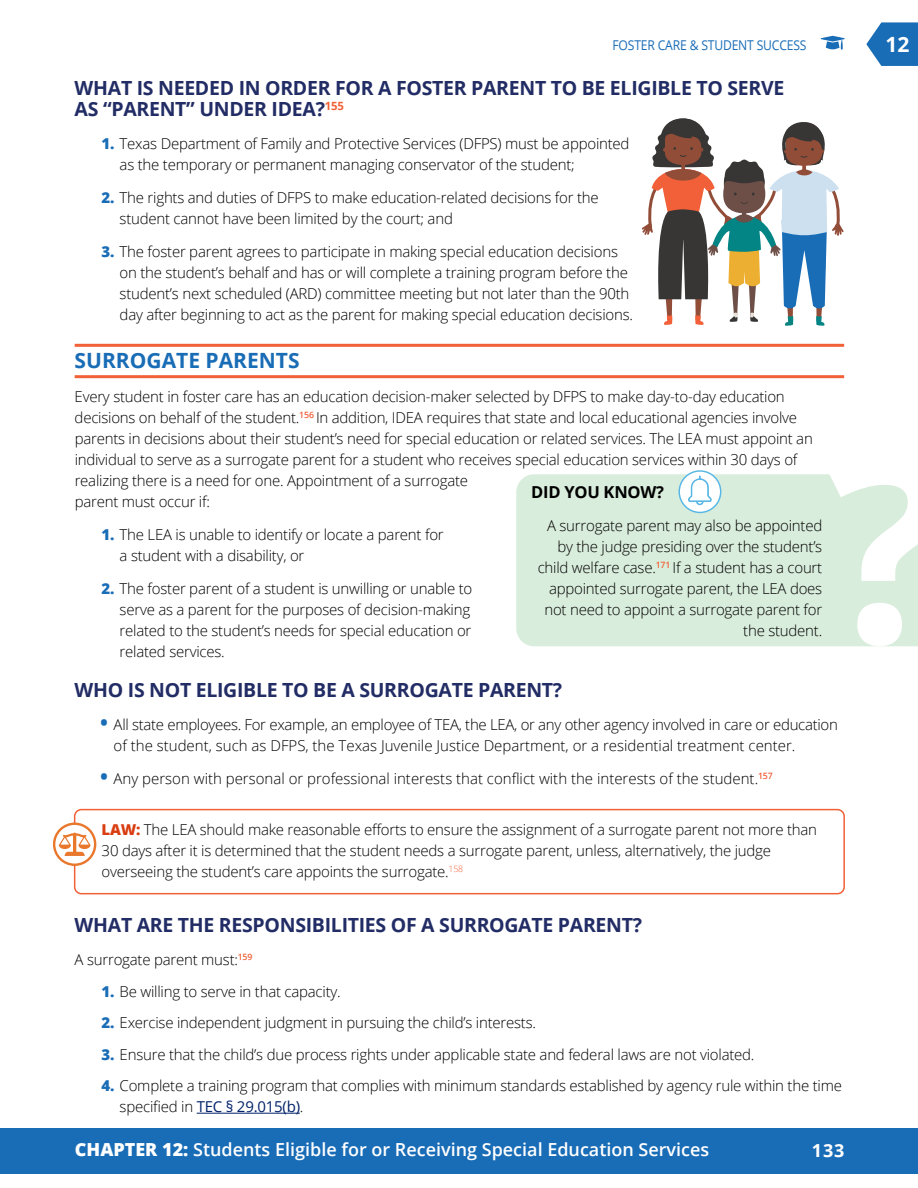
<style>
.page{position:relative;width:918px;height:1188px;background:#fff}
.page>*{position:absolute;margin:0;border:0;box-sizing:border-box;transform-origin:0 0}
.Blue_Header_Underlin{font:700 21px "Open Sans";color:#196cb6}
.t1{font:700 21px "Open Sans";color:#fff}
.Navy_under_blue{font:700 19.5px/21px "Open Sans";letter-spacing:-.015em;color:#222c65}
.t2{font:600 18px "Open Sans";color:#fff}
.t3{font:700 18px "Open Sans";color:#fff}
.FCSS_Body_Text_10_14{font:700 16.5px "Open Sans";letter-spacing:-.015em;color:#000}
.FCSS_Body_Text_10_14-2{font:300 15px/21px "Open Sans";letter-spacing:-.015em;color:#000}
.Law_border{font:300 15px/21px "Open Sans";letter-spacing:-.015em;color:#000}
.FCSS_Body_Text_Numbe{font:300 15px/21px "Open Sans";letter-spacing:-.015em;color:#000;text-align:right}
.t4{font:13.5px "Open Sans";letter-spacing:-.015em;color:#196cb6;scale:.9 1}
.FCSS_Body_Text_10_14-3{font:600 8.7px "Open Sans";letter-spacing:-.015em;color:#f16037}
.s1{font-weight:800;color:#196cb6}
.s2{font-weight:700;font-size:21px;color:#196cb6}
.s3{font-weight:800;color:#d93c10}
.s4{font-weight:400;color:#012169}
.s5{font-weight:800}
</style>
<div class="page">
<svg style="left:866px;top:22px;width:52px;height:44px;background:#3d83c1"></svg>
<svg style="left:821px;top:36px;width:24px;height:14px"></svg>
<div style="left:1px;top:1128px;width:917px;height:46px;background:#196cb6"></div>
<hr style="left:75px;top:375px;width:769px;height:3px;background:#f16037">
<hr style="left:75px;top:344px;width:769px;height:3px;background:#f16037">
<div style="left:74px;top:809px;width:771px;height:85px;border:2px solid #f16037;border-radius:7px"></div>
<hr style="left:197px;top:1113px;width:103px;height:1px;background:#012169">
<svg style="left:642px;top:118px;width:202px;height:208px"></svg>
<hr style="left:742px;top:207px;width:4px;height:14px;background:#6e4f48;border-radius:2px">
<div style="left:735px;top:214px;width:18px;height:8px;background:#6e4f48;border-radius:50%"></div>
<div style="left:516px;top:474px;width:311px;height:172px;background:#d9eddc"></div>
<svg style="left:827px;top:474px;width:91px;height:172px"></svg>
<svg style="left:679px;top:471px;width:42px;height:41px"></svg>
<div style="left:679px;top:470px;width:42px;height:43px;border:1px solid #58b7e6;border-radius:50%"></div>
<svg style="left:688px;top:476px;width:24px;height:29px"></svg>
<svg style="left:54px;top:824px;width:41px;height:41px"></svg>
<svg style="left:59px;top:833px;width:32px;height:23px"></svg>
<div style="left:53px;top:823px;width:43px;height:43px;border:2px solid #e9772c;border-radius:50%"></div>
<p class="t4" style="left:613px;top:35px;width:217px">FOSTER CARE &amp; STUDENT SUCCESS</p>
<h1 class="t1" style="left:886px;top:29px;width:25px">12</h1>
<h3 class="Navy_under_blue" style="left:75px;top:77px;width:711px">WHAT IS NEEDED IN ORDER FOR A FOSTER PARENT TO BE ELIGIBLE TO SERVE<br>AS “PARENT” UNDER IDEA?<sup>155</sup></h3>
<p class="FCSS_Body_Text_10_14-2" style="left:120px;top:133px;width:511px;text-indent:-18px"><span class="s1">1.</span> Texas Department of Family and Protective Services (DFPS) must be appointed as the temporary or permanent managing conservator of the student;</p>
<p class="FCSS_Body_Text_10_14-2" style="left:120px;top:187px;width:481px;text-indent:-18px"><span class="s1">2.</span> The rights and duties of DFPS to make education-related decisions for the student cannot have been limited by the court; and</p>
<p class="FCSS_Body_Text_10_14-2" style="left:120px;top:241px;width:515px;text-indent:-18px"><span class="s1">3.</span> The foster parent agrees to participate in making special education decisions on the student’s behalf and has or will complete a training program before the student’s next scheduled (ARD) committee meeting but not later than the 90th day after beginning to act as the parent for making special education decisions.</p>
<h3 class="Blue_Header_Underlin" style="left:75px;top:346px;width:227px">SURROGATE PARENTS</h3>
<p class="FCSS_Body_Text_10_14-2" style="left:75px;top:386px;width:740px">Every student in foster care has an education decision-maker selected by DFPS to make day-to-day education decisions on behalf of the student.<sup>156</sup> In addition, IDEA requires that state and local educational agencies involve parents in decisions about their student’s need for special education or related services. The LEA must appoint an individual to serve as a surrogate parent for a student who receives special education services within 30 days of realizing there is a need for one. Appointment of a surrogate<br>parent must occur if:</p>
<p class="FCSS_Body_Text_10_14-2" style="left:120px;top:524px;width:326px;text-indent:-18px"><span class="s1">1.</span> The LEA is unable to identify or locate a parent for a student with a disability, or</p>
<p class="FCSS_Body_Text_10_14-2" style="left:120px;top:578px;width:354px;text-indent:-18px"><span class="s1">2.</span> The foster parent of a student is unwilling or unable to serve as a parent for the purposes of decision-making related to the student’s needs for special education or related services.</p>
<p class="FCSS_Body_Text_10_14" style="left:531px;top:480px;width:134px">DID YOU KNOW?</p>
<p class="FCSS_Body_Text_Numbe" style="left:547px;top:514px;width:277px">A surrogate parent may also be appointed by the judge presiding over the student’s</p>
<p class="FCSS_Body_Text_Numbe" style="left:538px;top:556px;width:286px">child welfare case.<sup>171</sup> If a student has a court</p>
<p class="FCSS_Body_Text_Numbe" style="left:544px;top:577px;width:279px">appointed surrogate parent, the LEA does not need to appoint a surrogate parent for the student.</p>
<h3 class="Navy_under_blue" style="left:75px;top:679px;width:489px">WHO IS NOT ELIGIBLE TO BE A SURROGATE PARENT?</h3>
<p class="FCSS_Body_Text_10_14-2" style="left:114px;top:713px;width:726px;text-indent:-14px"><span class="s2">•</span> All state employees. For example, an employee of TEA, the LEA, or any other agency involved in care or education of the student, such as DFPS, the Texas Juvenile Justice Department, or a residential treatment center.</p>
<p class="FCSS_Body_Text_10_14-2" style="left:100px;top:767px;width:660px"><span class="s2">•</span> Any person with personal or professional interests that conflict with the interests of the student.</p>
<p class="FCSS_Body_Text_10_14-3" style="left:758px;top:769px;width:16px">157</p>
<p class="Law_border" style="left:102px;top:818px;width:717px"><span class="s3">LAW:</span> The LEA should make reasonable efforts to ensure the assignment of a surrogate parent not more than<br>30 days after it is determined that the student needs a surrogate parent, unless, alternatively, the judge overseeing the student’s care appoints the surrogate.<sup>158</sup></p>
<h3 class="Navy_under_blue" style="left:75px;top:914px;width:569px">WHAT ARE THE RESPONSIBILITIES OF A SURROGATE PARENT?</h3>
<p class="FCSS_Body_Text_10_14-2" style="left:75px;top:949px;width:165px">A surrogate parent must:</p>
<p class="FCSS_Body_Text_10_14-3" style="left:238px;top:951px;width:16px">159</p>
<p class="FCSS_Body_Text_10_14-2" style="left:102px;top:980px;width:241px"><span class="s1">1.</span> Be willing to serve in that capacity.</p>
<p class="FCSS_Body_Text_10_14-2" style="left:102px;top:1012px;width:436px"><span class="s1">2.</span> Exercise independent judgment in pursuing the child’s interests.</p>
<p class="FCSS_Body_Text_10_14-2" style="left:102px;top:1043px;width:654px"><span class="s1">3.</span> Ensure that the child’s due process rights under applicable state and federal laws are not violated.</p>
<p class="FCSS_Body_Text_10_14-2" style="left:120px;top:1075px;width:724px;text-indent:-18px"><span class="s1">4.</span> Complete a training program that complies with minimum standards established by agency rule within the time specified in <span class="s4">TEC § 29.015(b)</span>.</p>
<p class="t2" style="left:75px;top:1137px;width:636px"><span class="s5">CHAPTER 12:</span> Students Eligible for or Receiving Special Education Services</p>
<p class="t3" style="left:812px;top:1137px;width:34px">133</p>
</div>
